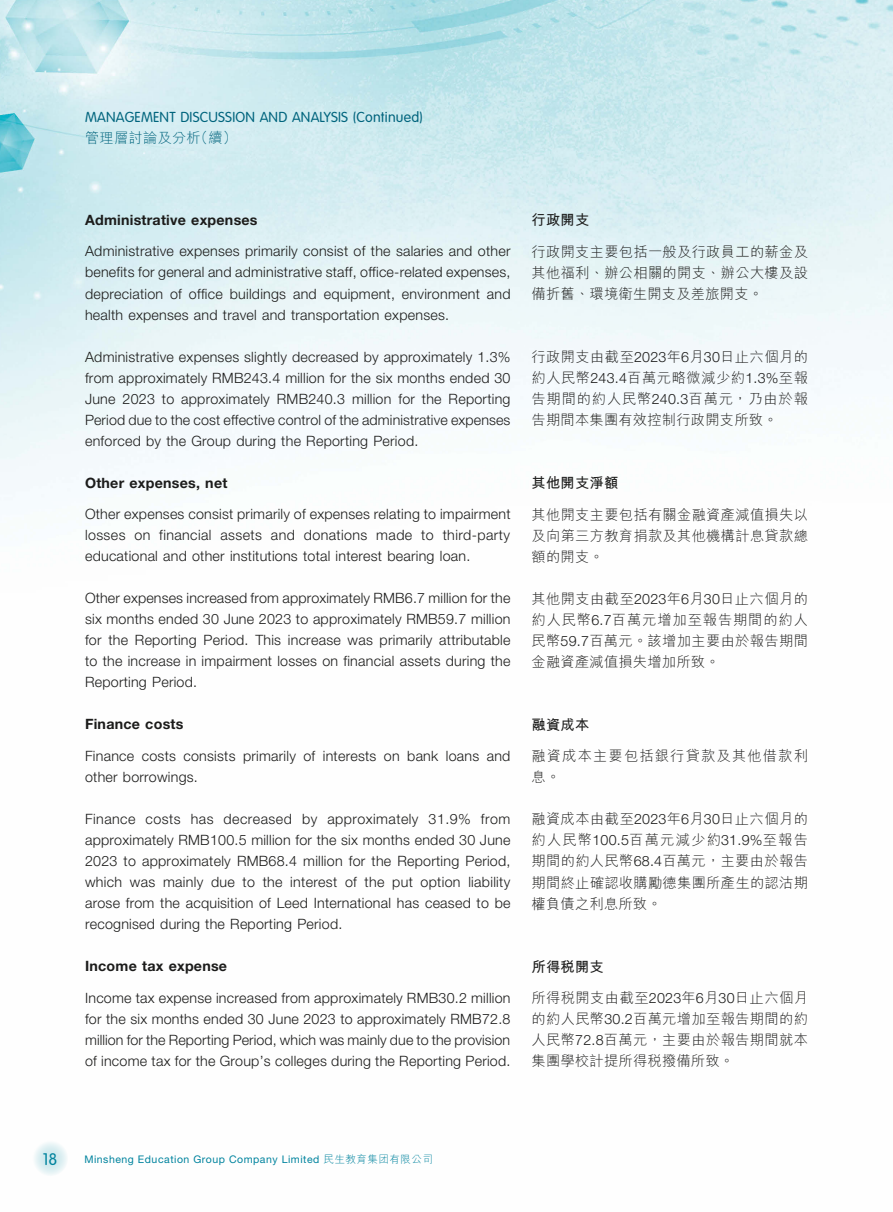
<style>
.page{position:relative;width:893px;height:1212px;background:#fff}
.page>*{position:absolute;margin:0;border:0;box-sizing:border-box;transform-origin:0 0}
.t1{font:300 16.5px "VAG Rounded Std";color:#00839e}
.t2{font:300 14.25px/21px "Helvetica Neue LT Pro";letter-spacing:.015em;color:#1c1c1b;text-align:justify}
.t3{font:300 14.25px/21px "M Hei HK";letter-spacing:.02em;color:#1c1c1b;text-align:justify}
.t4{font:700 14.25px "Helvetica Neue LT Pro";letter-spacing:.015em;color:#1c1c1b}
.t5{font:300 14.25px "VAG Rounded Std";letter-spacing:.015em;color:#00647d}
.t6{font:300 14.25px/21px "M Hei HK";letter-spacing:.08em;color:#1c1c1b}
.t7{font:700 14.25px "M Hei HK";letter-spacing:.015em;color:#1c1c1b}
.t8{font:300 14.25px "M Hei HK";letter-spacing:.015em;color:#00647d}
.t9{font:10.5px "Helvetica Neue LT Pro";letter-spacing:.05em;color:#00839e}
.s1{font-family:"Helvetica Neue LT Pro"}
.s2{font-family:"M Hei HK";font-weight:300}
</style>
<div class="page">
<img style="left:0;top:0;width:893px;height:500px">
<svg style="left:32px;top:1140px;width:36px;height:36px"></svg>
<p class="t5" style="left:85px;top:109px;width:339px">MANAGEMENT DISCUSSION AND ANALYSIS (Continued)</p>
<p class="t8" style="left:85px;top:128px;width:154px">管理層討論及分析（續）</p>
<p class="t4" style="left:85px;top:211px;width:174px">Administrative expenses</p>
<p class="t2" style="left:85px;top:241px;width:427px">Administrative expenses primarily consist of the salaries and other benefits for general and administrative staff, office-related expenses, depreciation of office buildings and equipment, environment and health expenses and travel and transportation expenses.</p>
<p class="t2" style="left:85px;top:346px;width:427px">Administrative expenses slightly decreased by approximately 1.3% from approximately RMB243.4 million for the six months ended 30<br>June 2023 to approximately RMB240.3 million for the Reporting Period due to the cost effective control of the administrative expenses enforced by the Group during the Reporting Period.</p>
<p class="t4" style="left:85px;top:474px;width:144px">Other expenses, net</p>
<p class="t2" style="left:85px;top:503px;width:427px">Other expenses consist primarily of expenses relating to impairment losses on financial assets and donations made to third-party educational and other institutions total interest bearing loan.</p>
<p class="t2" style="left:85px;top:587px;width:427px">Other expenses increased from approximately RMB6.7 million for the six months ended 30 June 2023 to approximately RMB59.7 million for the Reporting Period. This increase was primarily attributable to the increase in impairment losses on financial assets during the Reporting Period.</p>
<p class="t4" style="left:85px;top:715px;width:100px">Finance costs</p>
<p class="t2" style="left:85px;top:745px;width:427px">Finance costs consists primarily of interests on bank loans and other borrowings.</p>
<p class="t2" style="left:85px;top:808px;width:427px">Finance costs has decreased by approximately 31.9% from approximately RMB100.5 million for the six months ended 30 June 2023 to approximately RMB68.4 million for the Reporting Period, which was mainly due to the interest of the put option liability arose from the acquisition of Leed International has ceased to be recognised during the Reporting Period.</p>
<p class="t4" style="left:85px;top:957px;width:144px">Income tax expense</p>
<p class="t2" style="left:85px;top:987px;width:427px">Income tax expense increased from approximately RMB30.2 million for the six months ended 30 June 2023 to approximately RMB72.8 million for the Reporting Period, which was mainly due to the provision of income tax for the Group’s colleges during the Reporting Period.</p>
<p class="t7" style="left:531px;top:210px;width:59px">行政開支</p>
<p class="t3" style="left:531px;top:241px;width:278px">行政開支主要包括一般及行政員工的薪金及其他福利、辦公相關的開支、辦公大樓及設備折舊、環境衛生開支及差旅開支。</p>
<p class="t3" style="left:531px;top:346px;width:278px">行政開支由截至<span class="s1">2023</span>年<span class="s1">6</span>月<span class="s1">30</span>日止六個月的約人民幣<span class="s1">243.4</span>百萬元略微減少約<span class="s1">1.3%</span>至報告期間的約人民幣<span class="s1">240.3</span>百萬元，乃由於報告期間本集團有效控制行政開支所致。</p>
<p class="t7" style="left:531px;top:472px;width:88px">其他開支淨額</p>
<p class="t3" style="left:531px;top:504px;width:278px">其他開支主要包括有關金融資產減值損失以及向第三方教育捐款及其他機構計息貸款總額的開支。</p>
<p class="t3" style="left:531px;top:588px;width:278px">其他開支由截至<span class="s1">2023</span>年<span class="s1">6</span>月<span class="s1">30</span>日止六個月的約人民幣<span class="s1">6.7</span>百萬元增加至報告期間的約人民幣<span class="s1">59.7</span>百萬元。該增加主要由於報告期間金融資產減值損失增加所致。</p>
<p class="t7" style="left:531px;top:714px;width:59px">融資成本</p>
<p class="t6" style="left:531px;top:745px;width:278px">融資成本主要包括銀行貸款及其他借款利息。</p>
<p class="t3" style="left:531px;top:808px;width:278px">融資成本由截至<span class="s1">2023</span>年<span class="s1">6</span>月<span class="s1">30</span>日止六個月的約人民幣<span class="s1">100.5</span>百萬元減少約<span class="s1">31.9%</span>至報告期間的約人民幣<span class="s1">68.4</span>百萬元，主要由於報告期間終止確認收購勵德集團所產生的認沽期權負債之利息所致。</p>
<p class="t7" style="left:531px;top:956px;width:74px">所得稅開支</p>
<p class="t3" style="left:531px;top:987px;width:278px">所得稅開支由截至<span class="s1">2023</span>年<span class="s1">6</span>月<span class="s1">30</span>日止六個月的約人民幣<span class="s1">30.2</span>百萬元增加至報告期間的約人民幣<span class="s1">72.8</span>百萬元，主要由於報告期間就本集團學校計提所得稅撥備所致。</p>
<p class="t1" style="left:43px;top:1150px;width:16px">18</p>
<p class="t9" style="left:84px;top:1153px;width:350px">Minsheng Education Group Company Limited <span class="s2">民生教育集团有限公司</span></p>
</div>
